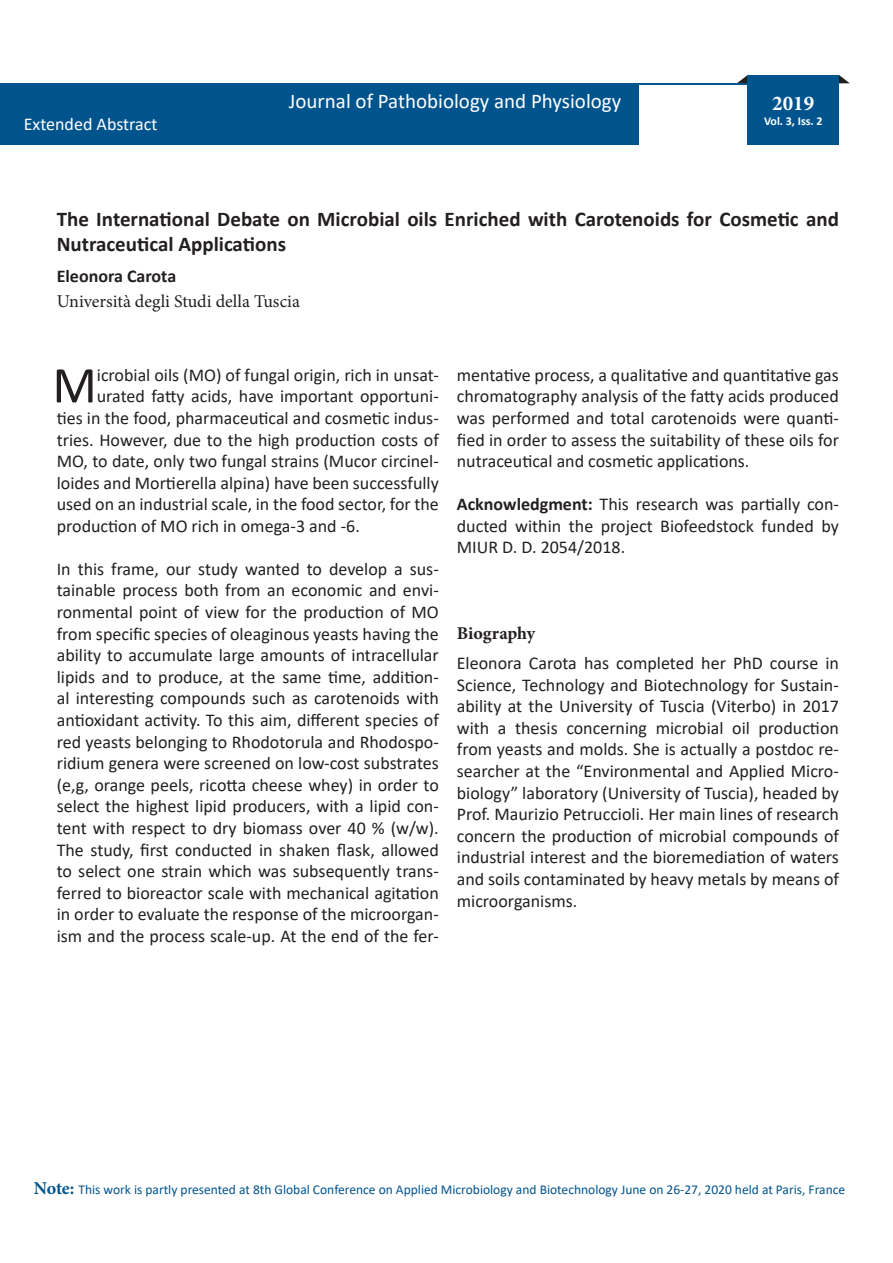
<style>
.page{position:relative;width:893px;height:1263px;background:#fff}
.page>*{position:absolute;margin:0;border:0;box-sizing:border-box;transform-origin:0 0}
.t1{font:52.05px "Calibri";color:#231f20}
.t2{font:700 21px/25.2px "Calibri";color:#231f20}
.t3{font:21px "Calibri";color:#fff}
.t4{font:700 21px "Minion Pro";color:#fff}
.t5{font:18px/21.6px "Calibri";color:#231f20;text-align:justify}
.t6{font:18px "Minion Pro";color:#231f20}
.t7{font:18px "Calibri";color:#fff}
.t8{font:700 18px "Calibri";color:#231f20}
.t9{font:700 18px "Minion Pro";color:#231f20}
.t10{font:13.5px "Calibri";color:#00548e}
.t11{font:700 12px "Calibri";color:#fff}
.s1{font-weight:700}
.s2{font-family:"Minion Pro";font-weight:700;font-size:18px}
</style>
<div class="page">
<svg style="left:839px;top:75px;width:11px;height:8px"></svg>
<svg style="left:737px;top:75px;width:11px;height:8px"></svg>
<div style="left:1px;top:83px;width:838px;height:62px;background:#00548e"></div>
<div style="left:639px;top:85px;width:203px;height:60px;background:#fff"></div>
<div style="left:748px;top:75px;width:91px;height:70px;background:#00548e"></div>
<p class="t7" style="left:24px;top:112px;width:135px">Extended Abstract</p>
<p class="t3" style="left:289px;top:87px;width:334px">Journal of Pathobiology and Physiology</p>
<p class="t4" style="left:772px;top:89px;width:43px">2019</p>
<p class="t11" style="left:764px;top:112px;width:60px">Vol. 3, Iss. 2</p>
<p class="t2" style="left:57px;top:206px;width:784px">The International Debate on Microbial oils Enriched with Carotenoids for Cosmetic and<br>Nutraceutical Applications</p>
<p class="t8" style="left:57px;top:263px;width:121px">Eleonora Carota</p>
<p class="t6" style="left:57px;top:290px;width:245px">Università degli Studi della Tuscia</p>
<p class="t1" style="left:52px;top:349px;width:46px">M</p>
<p class="t5" style="left:97px;top:363px;width:343px">icrobial oils (MO) of fungal origin, rich in unsat-</p>
<p class="t5" style="left:97px;top:385px;width:343px">urated fatty acids, have important opportuni-</p>
<p class="t5" style="left:57px;top:407px;width:384px">ties in the food, pharmaceutical and cosmetic indus-</p>
<p class="t5" style="left:57px;top:428px;width:384px">tries. However, due to the high production costs of</p>
<p class="t5" style="left:57px;top:450px;width:384px">MO, to date, only two fungal strains (Mucor circinel-</p>
<p class="t5" style="left:57px;top:471px;width:384px">loides and Mortierella alpina) have been successfully</p>
<p class="t5" style="left:57px;top:493px;width:384px">used on an industrial scale, in the food sector, for the</p>
<p class="t5" style="left:57px;top:515px;width:305px">production of MO rich in omega-3 and -6.</p>
<p class="t5" style="left:57px;top:558px;width:384px">In this frame, our study wanted to develop a sus&shy;tainable process both from an economic and envi&shy;ronmental point of view for the production of MO from specific species of oleaginous yeasts having the ability to accumulate large amounts of intracellular lipids and to produce, at the same time, addition&shy;al interesting compounds such as carotenoids with antioxidant activity. To this aim, different species of red yeasts belonging to Rhodotorula and Rhodospo&shy;ridium genera were screened on low-cost substrates (e,g, orange peels, ricotta cheese whey) in order to select the highest lipid producers, with a lipid con&shy;tent with respect to dry biomass over 40 % (w/w).<br>The study, first conducted in shaken flask, allowed to select one strain which was subsequently trans&shy;ferred to bioreactor scale with mechanical agitation in order to evaluate the response of the microorgan&shy;ism and the process scale-up. At the end of the fer-</p>
<p class="t5" style="left:457px;top:363px;width:384px">mentative process, a qualitative and quantitative gas chromatography analysis of the fatty acids produced was performed and total carotenoids were quanti&shy;fied in order to assess the suitability of these oils for nutraceutical and cosmetic applications.</p>
<p class="t5" style="left:457px;top:493px;width:384px"><span class="s1">Acknowledgment:</span> This research was partially con&shy;ducted within the project Biofeedstock funded by MIUR D. D. 2054/2018.</p>
<p class="t9" style="left:457px;top:620px;width:80px">Biography</p>
<p class="t5" style="left:457px;top:652px;width:384px">Eleonora Carota has completed her PhD course in Science, Technology and Biotechnology for Sustain&shy;ability at the University of Tuscia (Viterbo) in 2017 with a thesis concerning microbial oil production from yeasts and molds. She is actually a postdoc re&shy;searcher at the “Environmental and Applied Micro&shy;biology” laboratory (University of Tuscia), headed by Prof. Maurizio Petruccioli. Her main lines of research concern the production of microbial compounds of industrial interest and the bioremediation of waters and soils contaminated by heavy metals by means of microorganisms.</p>
<p class="t10" style="left:34px;top:1180px;width:813px"><span class="s2">Note:</span> This work is partly presented at 8th Global Conference on Applied Microbiology and Biotechnology June on 26-27, 2020 held at Paris, France</p>
</div>
